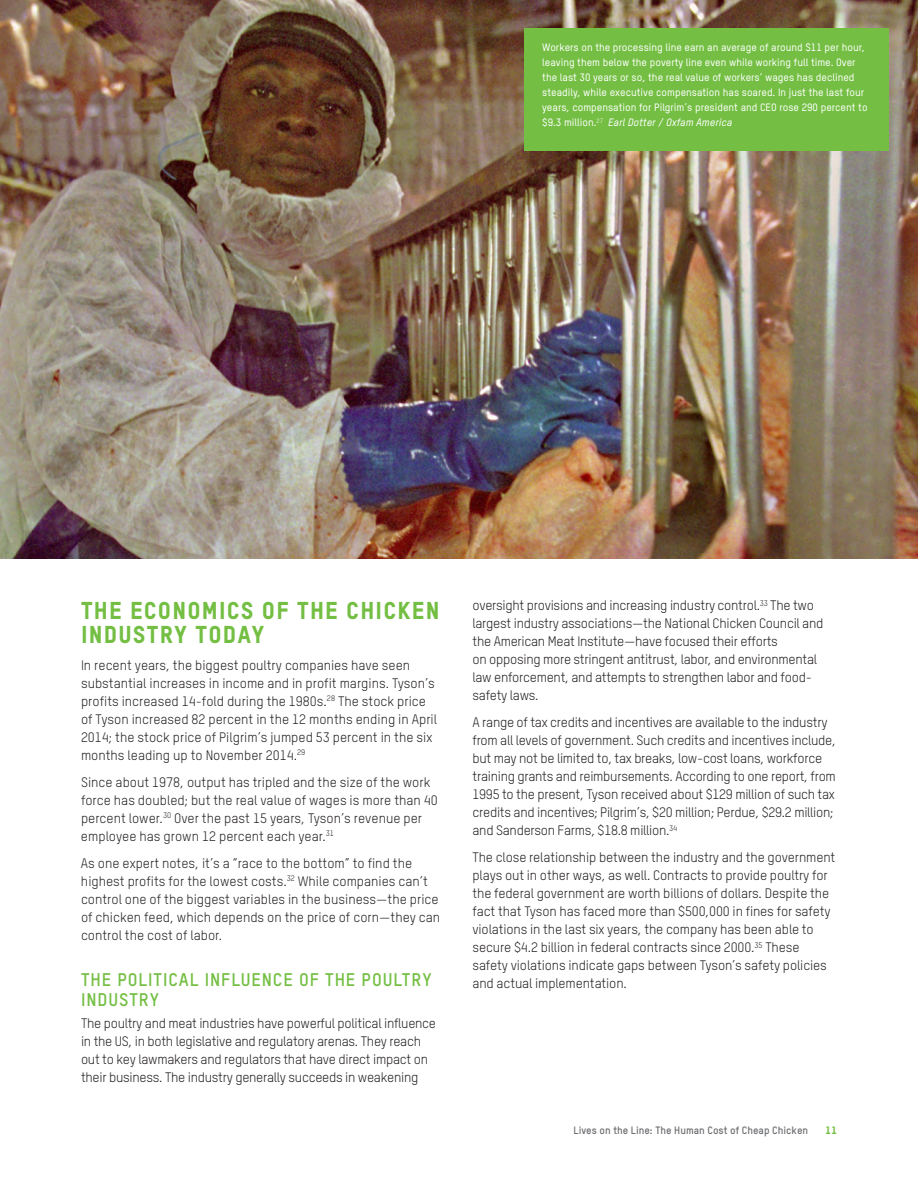
<style>
.page{position:relative;width:918px;height:1188px;background:#fff}
.page>*{position:absolute;margin:0;border:0;box-sizing:border-box;transform-origin:0 0}
.A_head{font:24px/24px "Oxfam TSTARPRO Headline";letter-spacing:.05em;color:#74bf43}
.B_head{font:700 18px/19.5px "Oxfam TSTARPRO";letter-spacing:.05em;color:#74bf43}
.Bod1{font:13.5px/18px "Oxfam TSTARPRO";letter-spacing:-.01em;color:#231f20}
.t1{font:500 10.5px/15px "Oxfam TSTARPRO";color:#fff}
.Page_folio_odd{font:700 10.5px "Oxfam TSTARPRO";color:#6c6d70}
.Page_folio_odd-2{font:10.5px "Oxfam TSTARPRO Headline";color:#74bf43}
.s1{font-style:italic}
</style>
<div class="page">
<img style="left:0;top:0;width:918px;height:559px">
<div style="left:524px;top:28px;width:365px;height:122px;background:#74bf43"></div>
<p class="t1" style="left:542px;top:40px;width:327px">Workers on the processing line earn an average of around $11 per hour, leaving them below the poverty line even while working full time. Over the last 30 years or so, the real value of workers’ wages has declined steadily, while executive compensation has soared. In just the last four years, compensation for Pilgrim’s president and CEO rose 290 percent to $9.3 million.<sup>27</sup> <span class="s1">Earl Dotter / Oxfam America</span></p>
<p class="A_head" style="left:81px;top:598px;width:360px">THE ECONOMICS OF THE CHICKEN<br>INDUSTRY TODAY</p>
<p class="Bod1" style="left:81px;top:656px;width:358px">In recent years, the biggest poultry companies have seen substantial increases in income and in profit margins. Tyson’s profits increased 14-fold during the 1980s.<sup>28</sup> The stock price of Tyson increased 82 percent in the 12 months ending in April 2014; the stock price of Pilgrim’s jumped 53 percent in the six months leading up to November 2014.<sup>29</sup></p>
<p class="Bod1" style="left:81px;top:773px;width:358px">Since about 1978, output has tripled and the size of the work force has doubled; but the real value of wages is more than 40 percent lower.<sup>30</sup> Over the past 15 years, Tyson’s revenue per employee has grown 12 percent each year.<sup>31</sup></p>
<p class="Bod1" style="left:81px;top:854px;width:361px">As one expert notes, it’s a “race to the bottom” to find the highest profits for the lowest costs.<sup>32</sup> While companies can’t control one of the biggest variables in the business—the price of chicken feed, which depends on the price of corn—they can control the cost of labor.</p>
<p class="B_head" style="left:81px;top:970px;width:352px">THE POLITICAL INFLUENCE OF THE POULTRY<br>INDUSTRY</p>
<p class="Bod1" style="left:81px;top:1014px;width:357px">The poultry and meat industries have powerful political influence in the US, in both legislative and regulatory arenas. They reach out to key lawmakers and regulators that have direct impact on their business. The industry generally succeeds in weakening</p>
<p class="Bod1" style="left:472px;top:597px;width:352px">oversight provisions and increasing industry control.<sup>33</sup> The two largest industry associations—the National Chicken Council and the American Meat Institute—have focused their efforts<br>on opposing more stringent antitrust, labor, and environmental law enforcement, and attempts to strengthen labor and food&shy;safety laws.</p>
<p class="Bod1" style="left:472px;top:714px;width:365px">A range of tax credits and incentives are available to the industry from all levels of government. Such credits and incentives include, but may not be limited to, tax breaks, low-cost loans, workforce training grants and reimbursements. According to one report, from 1995 to the present, Tyson received about $129 million of such tax credits and incentives; Pilgrim’s, $20 million; Perdue, $29.2 million; and Sanderson Farms, $18.8 million.<sup>34</sup></p>
<p class="Bod1" style="left:472px;top:849px;width:364px">The close relationship between the industry and the government plays out in other ways, as well. Contracts to provide poultry for the federal government are worth billions of dollars. Despite the fact that Tyson has faced more than $500,000 in fines for safety violations in the last six years, the company has been able to secure $4.2 billion in federal contracts since 2000.<sup>35</sup> These safety violations indicate gaps between Tyson’s safety policies and actual implementation.</p>
<p class="Page_folio_odd" style="left:574px;top:1124px;width:236px">Lives on the Line: The Human Cost of Cheap Chicken</p>
<p class="Page_folio_odd-2" style="left:825px;top:1124px;width:13px">11</p>
</div>
